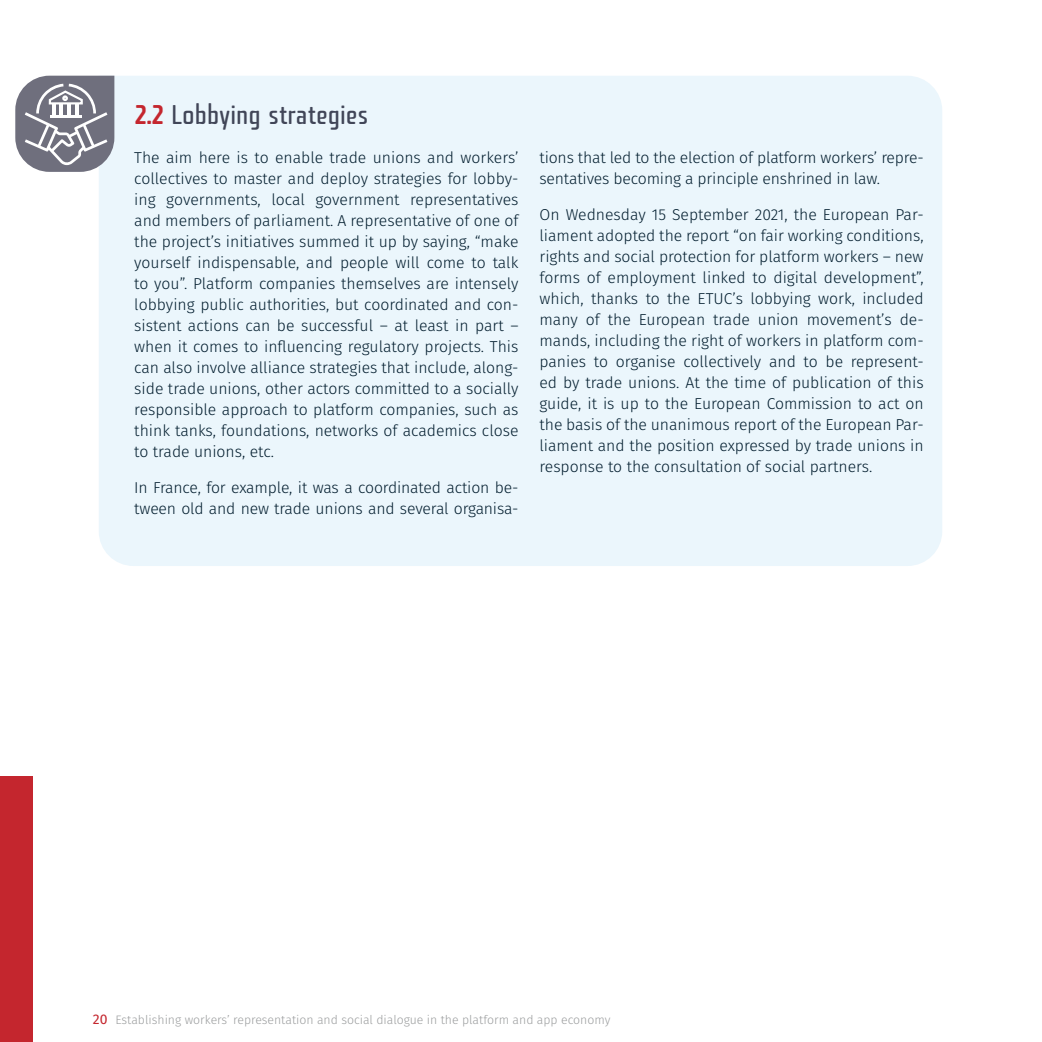
<style>
.page{position:relative;width:1042px;height:1042px;background:#fff}
.page>*{position:absolute;margin:0;border:0;box-sizing:border-box;transform-origin:0 0}
.t1{font:26.25px "Fishmonger CR";color:#414658}
.t2{font:300 15.75px/21px "Fira Sans";letter-spacing:-.01em;color:#021d2e;text-align:justify}
.t3{font:300 12.25px "Fira Sans";color:#9c9e9f}
.s1{font-family:"Fishmonger CS";color:#c4262e}
.s2{font-weight:400;font-size:14px;color:#c4262e}
</style>
<div class="page">
<div style="left:0;top:776px;width:32px;height:266px;background:#c4262e"></div>
<hr style="left:1041px;top:1009px;width:1px;height:33px;background:#021d2e">
<div style="left:99px;top:76px;width:843px;height:490px;background:#ebf6fc"></div>
<svg style="left:15px;top:76px;width:99px;height:96px"></svg>
<h1 class="t1" style="left:135px;top:99px;width:234px"><span class="s1">2.2</span> Lobbying strategies</h1>
<p class="t2" style="left:134px;top:147px;width:386px">The aim here is to enable trade unions and workers’ collectives to master and deploy strategies for lobby&shy;ing governments, local government representatives and members of parliament. A representative of one of the project’s initiatives summed it up by saying, “make yourself indispensable, and people will come to talk to you”. Platform companies themselves are intensely lobbying public authorities, but coordinated and con&shy;sistent actions can be successful – at least in part – when it comes to influencing regulatory projects. This can also involve alliance strategies that include, along&shy;side trade unions, other actors committed to a socially responsible approach to platform companies, such as think tanks, foundations, networks of academics close to trade unions, etc.</p>
<p class="t2" style="left:134px;top:477px;width:386px">In France, for example, it was a coordinated action be&shy;tween old and new trade unions and several organisa-</p>
<p class="t2" style="left:539px;top:147px;width:386px">tions that led to the election of platform workers’ repre&shy;sentatives becoming a principle enshrined in law.</p>
<p class="t2" style="left:539px;top:204px;width:386px">On Wednesday 15 September 2021, the European Par&shy;liament adopted the report “on fair working conditions, rights and social protection for platform workers – new forms of employment linked to digital development”, which, thanks to the ETUC’s lobbying work, included many of the European trade union movement’s de&shy;mands, including the right of workers in platform com&shy;panies to organise collectively and to be represent&shy;ed by trade unions. At the time of publication of this guide, it is up to the European Commission to act on the basis of the unanimous report of the European Par&shy;liament and the position expressed by trade unions in response to the consultation of social partners.</p>
<p class="t3" style="left:93px;top:1011px;width:519px"><span class="s2">20</span> Establishing workers’ representation and social dialogue in the platform and app economy</p>
</div>
